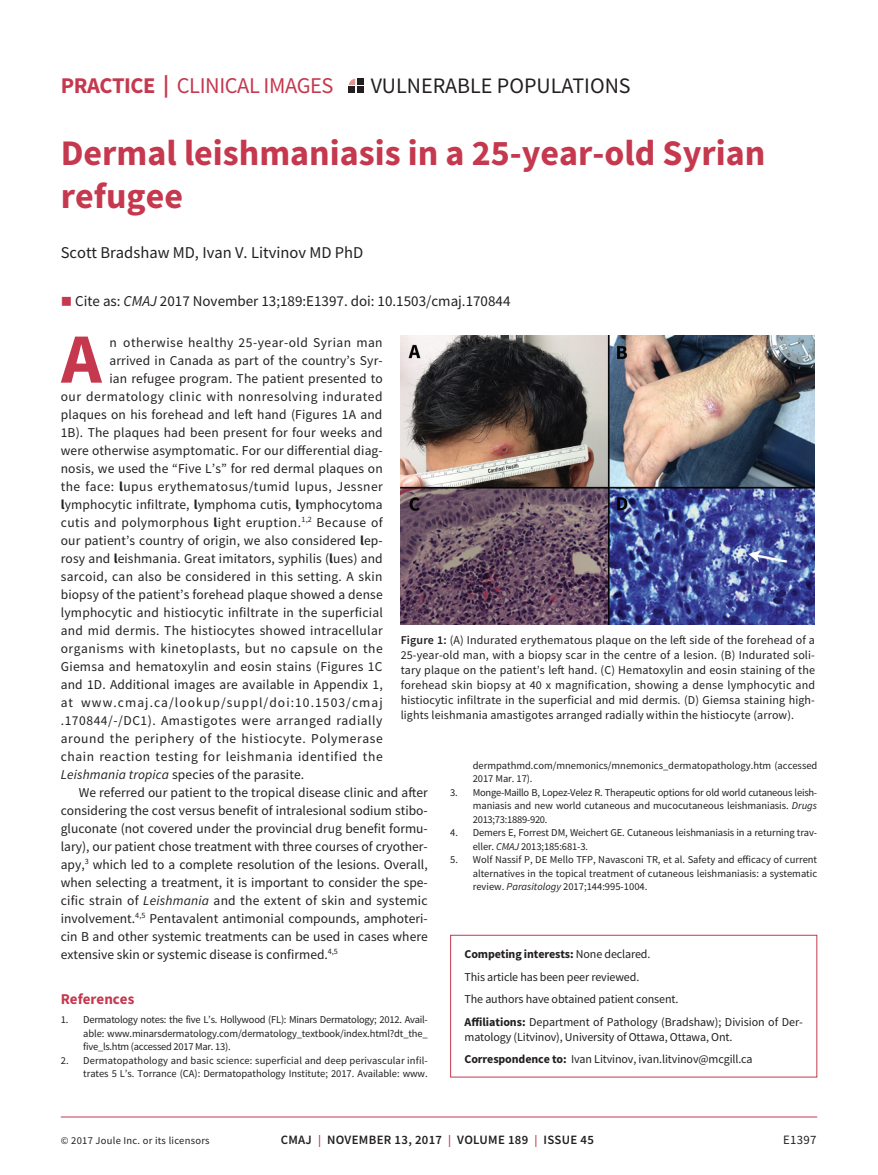
<style>
.page{position:relative;width:878px;height:1175px;background:#fff}
.page>*{position:absolute;margin:0;border:0;box-sizing:border-box;transform-origin:0 0}
.t1{font:700 70.65px "Source Sans Pro";color:#c5384e}
.t2{font:700 36px/43.2px "Source Sans Pro";color:#c5384e}
.t3{font:22.5px "Source Sans Pro";letter-spacing:-.02em;color:#c5384e}
.t4{font:22.05px "Source Sans Pro";color:#231f20}
.t5{font:16.5px "Source Sans Pro";color:#231f20}
.t6{font:15px "Source Sans Pro";color:#231f20}
.t7{font:700 15px "Source Sans Pro";color:#c5384e}
.t8{font:13.5px "Source Sans Pro";letter-spacing:.01em;color:#231f20}
.t9{font:13.5px "Source Sans Pro";letter-spacing:.04em;color:#231f20}
.t10{font:13.5px "Source Sans Pro";letter-spacing:.035em;color:#231f20}
.t11{font:13.5px "Source Sans Pro";letter-spacing:.03em;color:#231f20}
.t12{font:13.5px "Source Sans Pro";letter-spacing:.08em;color:#231f20}
.t13{font:600 12.75px "Source Sans Pro";letter-spacing:.025em;color:#231f20}
.t14{font:12.75px "Source Sans Pro";letter-spacing:.025em;color:#231f20}
.t15{font:12px/15px "Source Sans Pro";letter-spacing:-.01em;color:#231f20}
.t16{font:10.5px/13.5px "Source Sans Pro";letter-spacing:-.005em;color:#231f20;text-align:justify}
.t17{font:10.5px "Source Sans Pro";letter-spacing:.025em;color:#231f20}
.s1{font-weight:700}
.s2{color:#c5384e}
.s3{font-style:italic}
.s4{font-weight:600}
.s5{font-size:12px;color:#c5384e}
</style>
<div class="page">
<hr style="left:61px;top:1116px;width:756px;height:1px;background:#c5384e">
<img style="left:400px;top:335px;width:414px;height:289px">
<div style="left:450px;top:934px;width:367px;height:143px;border:1px solid #c5384e"></div>
<div style="left:348px;top:87px;width:7px;height:6px;background:#231f20"></div>
<svg style="left:349px;top:79px;width:14px;height:14px"></svg>
<h3 class="t3" style="left:61px;top:72px;width:274px"><span class="s1">PRACTICE |</span> CLINICAL IMAGES</h3>
<h3 class="t4" style="left:371px;top:72px;width:261px">VULNERABLE POPULATIONS</h3>
<h2 class="t2" style="left:61px;top:131px;width:706px">Dermal leishmaniasis in a 25-year-old Syrian refugee</h2>
<p class="t5" style="left:61px;top:242px;width:304px">Scott Bradshaw MD, Ivan V. Litvinov MD PhD</p>
<p class="t6" style="left:61px;top:291px;width:451px"><span class="s2">■</span> Cite as: <span class="s3">CMAJ</span> 2017 November 13;189:E1397. doi: 10.1503/cmaj.170844</p>
<h1 class="t1" style="left:61px;top:311px;width:42px">A</h1>
<p class="t10" style="left:109px;top:333px;width:275px">n otherwise healthy 25-year-old Syrian man</p>
<p class="t8" style="left:109px;top:351px;width:275px">arrived in Canada as part of the country’s Syr-</p>
<p class="t8" style="left:109px;top:369px;width:275px">ian refugee program. The patient presented to</p>
<p class="t9" style="left:61px;top:387px;width:323px">our dermatology clinic with nonresolving indurated</p>
<p class="t8" style="left:61px;top:405px;width:323px">plaques on his forehead and left hand (Figures 1A and</p>
<p class="t8" style="left:61px;top:423px;width:323px">1B). The plaques had been present for four weeks and</p>
<p class="t8" style="left:61px;top:441px;width:323px">were otherwise asymptomatic. For our differential diag-</p>
<p class="t8" style="left:61px;top:459px;width:323px">nosis, we used the “Five L’s” for red dermal plaques on</p>
<p class="t10" style="left:61px;top:477px;width:323px">the face: <span class="s1">l</span>upus erythematosus/tumid lupus, Jessner</p>
<p class="t8" style="left:61px;top:495px;width:323px"><span class="s1">l</span>ymphocytic infiltrate, <span class="s1">l</span>ymphoma cutis, <span class="s1">l</span>ymphocytoma</p>
<p class="t11" style="left:61px;top:513px;width:323px">cutis and polymorphous <span class="s1">l</span>ight eruption.<sup>1,2</sup> Because of</p>
<p class="t8" style="left:61px;top:531px;width:323px">our patient’s country of origin, we also considered <span class="s1">l</span>ep-</p>
<p class="t8" style="left:61px;top:549px;width:323px">rosy and <span class="s1">l</span>eishmania. Great imitators, syphilis (<span class="s1">l</span>ues) and</p>
<p class="t8" style="left:61px;top:567px;width:323px">sarcoid, can also be considered in this setting. A skin</p>
<p class="t8" style="left:61px;top:585px;width:323px">biopsy of the patient’s forehead plaque showed a dense</p>
<p class="t8" style="left:61px;top:603px;width:323px">lymphocytic and histiocytic infiltrate in the superficial</p>
<p class="t8" style="left:61px;top:621px;width:323px">and mid dermis. The histiocytes showed intracellular</p>
<p class="t9" style="left:61px;top:639px;width:323px">organisms with kinetoplasts, but no capsule on the</p>
<p class="t8" style="left:61px;top:657px;width:323px">Giemsa and hematoxylin and eosin stains (Figures 1C</p>
<p class="t8" style="left:61px;top:675px;width:323px">and 1D. Additional images are available in Appendix 1,</p>
<p class="t12" style="left:61px;top:693px;width:323px">at www.cmaj.ca/lookup/suppl/doi:10.1503/cmaj</p>
<p class="t9" style="left:61px;top:711px;width:323px">.170844/-/DC1). Amastigotes were arranged radially</p>
<p class="t9" style="left:61px;top:729px;width:323px">around the periphery of the histiocyte. Polymerase</p>
<p class="t9" style="left:61px;top:747px;width:323px">chain reaction testing for leishmania identified the</p>
<p class="t8" style="left:61px;top:765px;width:245px"><span class="s3">Leishmania tropica</span> species of the parasite.</p>
<p class="t8" style="left:79px;top:783px;width:350px">We referred our patient to the tropical disease clinic and after</p>
<p class="t8" style="left:61px;top:801px;width:368px">considering the cost versus benefit of intralesional sodium stibo-</p>
<p class="t8" style="left:61px;top:819px;width:368px">gluconate (not covered under the provincial drug benefit formu-</p>
<p class="t8" style="left:61px;top:837px;width:368px">lary), our patient chose treatment with three courses of cryother-</p>
<p class="t8" style="left:61px;top:855px;width:368px">apy,<sup>3</sup> which led to a complete resolution of the lesions. Overall,</p>
<p class="t8" style="left:61px;top:873px;width:368px">when selecting a treatment, it is important to consider the spe-</p>
<p class="t8" style="left:61px;top:891px;width:368px">cific strain of <span class="s3">Leishmania</span> and the extent of skin and systemic</p>
<p class="t8" style="left:61px;top:909px;width:368px">involvement.<sup>4,5</sup> Pentavalent antimonial compounds, amphoteri-</p>
<p class="t8" style="left:61px;top:927px;width:368px">cin B and other systemic treatments can be used in cases where</p>
<p class="t8" style="left:61px;top:945px;width:279px">extensive skin or systemic disease is confirmed.<sup>4,5</sup></p>
<p class="t7" style="left:61px;top:988px;width:75px">References</p>
<p class="t16" style="left:83px;top:1013px;width:346px;text-indent:-23px">1. Dermatology notes: the five L’s. Hollywood (FL): Minars Dermatology; 2012. Avail&shy;able: www.minarsdermatology.com/dermatology_textbook/index.html?dt_the_ five_ls.htm (accessed 2017 Mar. 13).</p>
<p class="t16" style="left:61px;top:1053px;width:368px;text-align:right">2. Dermatopathology and basic science: superficial and deep perivascular infil&shy;trates 5 L’s. Torrance (CA): Dermatopathology Institute; 2017. Available: www.</p>
<p class="t15" style="left:400px;top:632px;width:416px;text-align:justify"><span class="s4">Figure 1:</span> (A) Indurated erythematous plaque on the left side of the forehead of a 25-year-old man, with a biopsy scar in the centre of a lesion. (B) Indurated soli&shy;tary plaque on the patient’s left hand. (C) Hematoxylin and eosin staining of the forehead skin biopsy at 40 x magnification, showing a dense lymphocytic and histiocytic infiltrate in the superficial and mid dermis. (D) Giemsa staining high&shy;lights leishmania amastigotes arranged radially within the histiocyte (arrow).</p>
<p class="t16" style="left:472px;top:758px;width:346px">dermpathmd.com/mnemonics/mnemonics_dermatopathology.htm (accessed<br>2017 Mar. 17).</p>
<p class="t16" style="left:472px;top:785px;width:346px;text-indent:-23px">3. Monge-Maillo B, Lopez-Velez R. Therapeutic options for old world cutaneous leish&shy;maniasis and new world cutaneous and mucocutaneous leishmaniasis. <span class="s3">Drugs </span>2013;73:1889-920.</p>
<p class="t16" style="left:472px;top:826px;width:346px;text-indent:-23px">4. Demers E, Forrest DM, Weichert GE. Cutaneous leishmaniasis in a returning trav&shy;eller. <span class="s3">CMAJ</span> 2013;185:681-3.</p>
<p class="t16" style="left:472px;top:853px;width:346px;text-indent:-23px">5. Wolf Nassif P, DE Mello TFP, Navasconi TR, et al. Safety and efficacy of current alternatives in the topical treatment of cutaneous leishmaniasis: a systematic review. <span class="s3">Parasitology</span> 2017;144:995-1004.</p>
<p class="t15" style="left:464px;top:942px;width:340px;line-height:22.5px"><span class="s1">Competing interests:</span> None declared.<br>This article has been peer reviewed.<br>The authors have obtained patient consent.<br><span class="s1">Affiliations:</span> Department of Pathology (Bradshaw); Division of Der-</p>
<p class="t15" style="left:464px;top:1025px;width:290px;line-height:22.5px">matology (Litvinov), University of Ottawa, Ottawa, Ont.<br><span class="s1">Correspondence to:</span> Ivan Litvinov, ivan.litvinov@mcgill.ca</p>
<p class="t17" style="left:61px;top:1134px;width:150px">© 2017 Joule Inc. or its licensors</p>
<p class="t13" style="left:281px;top:1131px;width:315px">CMAJ <span class="s5">|</span> NOVEMBER 13, 2017 <span class="s5">|</span> VOLUME 189 <span class="s5">|</span> ISSUE 45</p>
<p class="t14" style="left:783px;top:1132px;width:35px">E1397</p>
</div>
